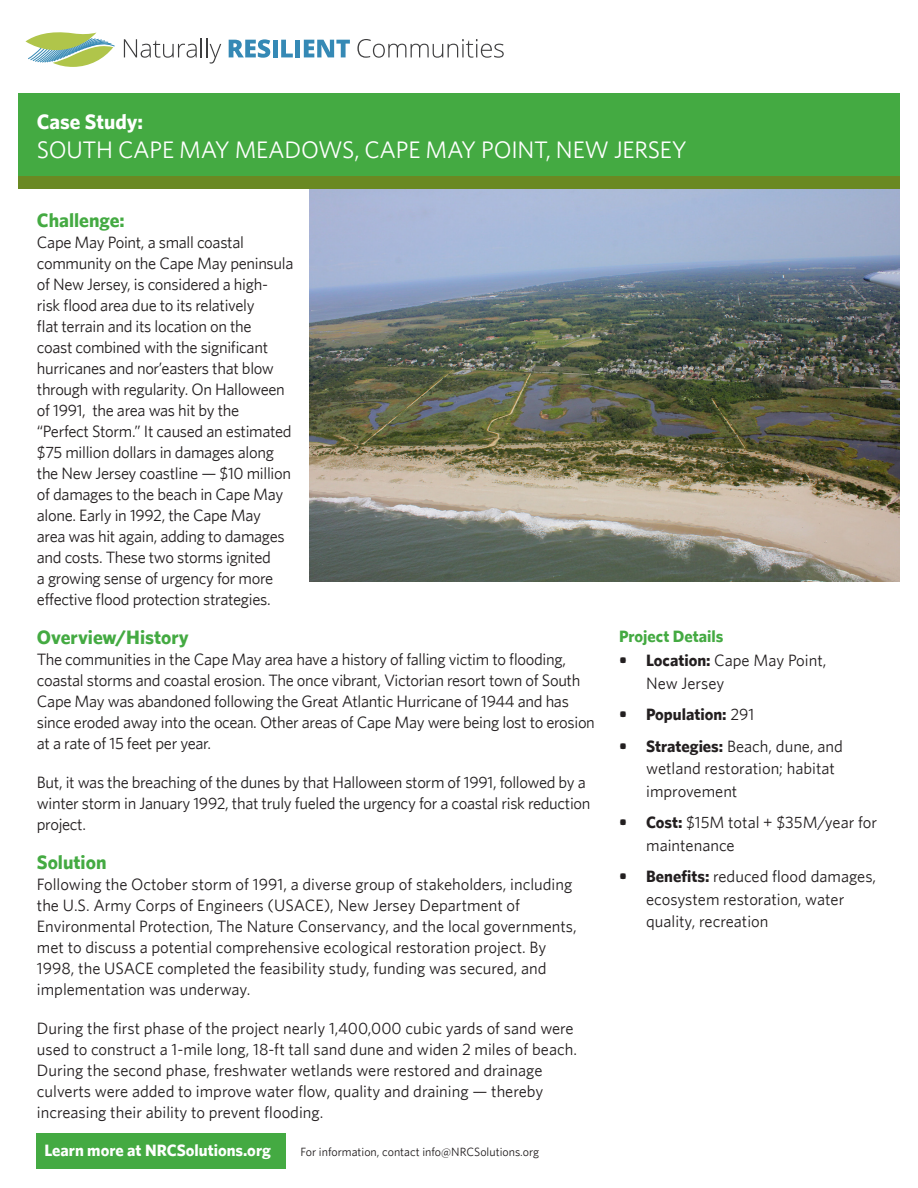
<style>
.page{position:relative;width:918px;height:1188px;background:#fff}
.page>*{position:absolute;margin:0;border:0;box-sizing:border-box;transform-origin:0 0}
.t1{font:24px "Whitney";letter-spacing:-.01em;color:#fff}
.t2{font:700 21px "Whitney";color:#fff}
.t3{font:700 19.5px "Whitney";color:#44aa42}
.Body_Text{font:16.5px/21px "Whitney";letter-spacing:-.02em;color:#231f20}
.Body_Text-2{font:16.5px/21px "Whitney";color:#231f20}
.t4{font:700 16.5px "Whitney";color:#fff}
.t5{font:700 16.5px "Whitney";color:#231f20}
.t6{font:700 16.5px "Whitney";color:#44aa42}
.t7{font:12px "Whitney";color:#231f20}
.s1{font-weight:700}
.s2{font-weight:400}
</style>
<div class="page">
<img style="left:309px;top:189px;width:591px;height:393px">
<div style="left:18px;top:106px;width:882px;height:83px;background:#6a8922"></div>
<div style="left:18px;top:94px;width:882px;height:82px;background:#44aa42"></div>
<svg style="left:26px;top:32px;width:89px;height:35px"></svg>
<svg style="left:124px;top:38px;width:97px;height:26px"></svg>
<svg style="left:229px;top:39px;width:41px;height:19px"></svg>
<div style="left:273px;top:40px;width:5px;height:17px;background:#3589b5"></div>
<svg style="left:281px;top:40px;width:12px;height:17px"></svg>
<div style="left:295px;top:40px;width:5px;height:17px;background:#3589b5"></div>
<svg style="left:304px;top:40px;width:46px;height:17px"></svg>
<svg style="left:357px;top:39px;width:147px;height:19px"></svg>
<div style="left:37px;top:1134px;width:249px;height:35px;background:#44aa42"></div>
<p class="t2" style="left:37px;top:109px;width:108px">Case Study:</p>
<p class="t1" style="left:37px;top:135px;width:651px">SOUTH CAPE MAY MEADOWS, CAPE MAY POINT, NEW JERSEY</p>
<p class="t3" style="left:37px;top:209px;width:89px">Challenge:</p>
<p class="Body_Text" style="left:37px;top:232px;width:258px">Cape May Point, a small coastal community on the Cape May peninsula of New Jersey, is considered a high&shy;risk flood area due to its relatively<br>flat terrain and its location on the<br>coast combined with the significant hurricanes and nor’easters that blow through with regularity. On Halloween of 1991, the area was hit by the “Perfect Storm.” It caused an estimated $75 million dollars in damages along the New Jersey coastline — $10 million of damages to the beach in Cape May alone. Early in 1992, the Cape May area was hit again, adding to damages and costs. These two storms ignited<br>a growing sense of urgency for more effective flood protection strategies.</p>
<p class="t3" style="left:37px;top:626px;width:153px">Overview/History</p>
<p class="Body_Text" style="left:37px;top:649px;width:560px">The communities in the Cape May area have a history of falling victim to flooding, coastal storms and coastal erosion. The once vibrant, Victorian resort town of South Cape May was abandoned following the Great Atlantic Hurricane of 1944 and has since eroded away into the ocean. Other areas of Cape May were being lost to erosion at a rate of 15 feet per year.</p>
<p class="Body_Text" style="left:37px;top:772px;width:555px">But, it was the breaching of the dunes by that Halloween storm of 1991, followed by a winter storm in January 1992, that truly fueled the urgency for a coastal risk reduction project.</p>
<p class="t3" style="left:37px;top:851px;width:71px">Solution</p>
<p class="Body_Text-2" style="left:37px;top:874px;width:541px">Following the October storm of 1991, a diverse group of stakeholders, including the U.S. Army Corps of Engineers (USACE), New Jersey Department of Environmental Protection, The Nature Conservancy, and the local governments, met to discuss a potential comprehensive ecological restoration project. By 1998, the USACE completed the feasibility study, funding was secured, and implementation was underway.</p>
<p class="Body_Text-2" style="left:37px;top:1018px;width:542px">During the first phase of the project nearly 1,400,000 cubic yards of sand were used to construct a 1-mile long, 18-ft tall sand dune and widen 2 miles of beach.<br>During the second phase, freshwater wetlands were restored and drainage culverts were added to improve water flow, quality and draining — thereby increasing their ability to prevent flooding.</p>
<p class="t4" style="left:44px;top:1141px;width:228px">Learn more at NRCSolutions.org</p>
<p class="t7" style="left:301px;top:1145px;width:240px">For information, contact info@NRCSolutions.org</p>
<p class="t6" style="left:619px;top:626px;width:106px">Project Details</p>
<p class="Body_Text-2" style="left:646px;top:649px;width:182px;line-height:22.5px;text-indent:-27px"><span class="s1">• Location:</span> Cape May Point,<br>New Jersey</p>
<p class="t5" style="left:619px;top:704px;width:137px">• Population: <span class="s2">291</span></p>
<p class="Body_Text-2" style="left:646px;top:734px;width:198px;line-height:22.5px;text-indent:-27px"><span class="s1">• Strategies:</span> Beach, dune, and wetland restoration; habitat improvement</p>
<p class="Body_Text-2" style="left:646px;top:811px;width:233px;line-height:22.5px;text-indent:-27px"><span class="s1">• Cost:</span> $15M total + $35M/year for maintenance</p>
<p class="Body_Text-2" style="left:646px;top:865px;width:231px;line-height:22.5px;text-indent:-27px"><span class="s1">• Benefits:</span> reduced flood damages, ecosystem restoration, water quality, recreation</p>
</div>
